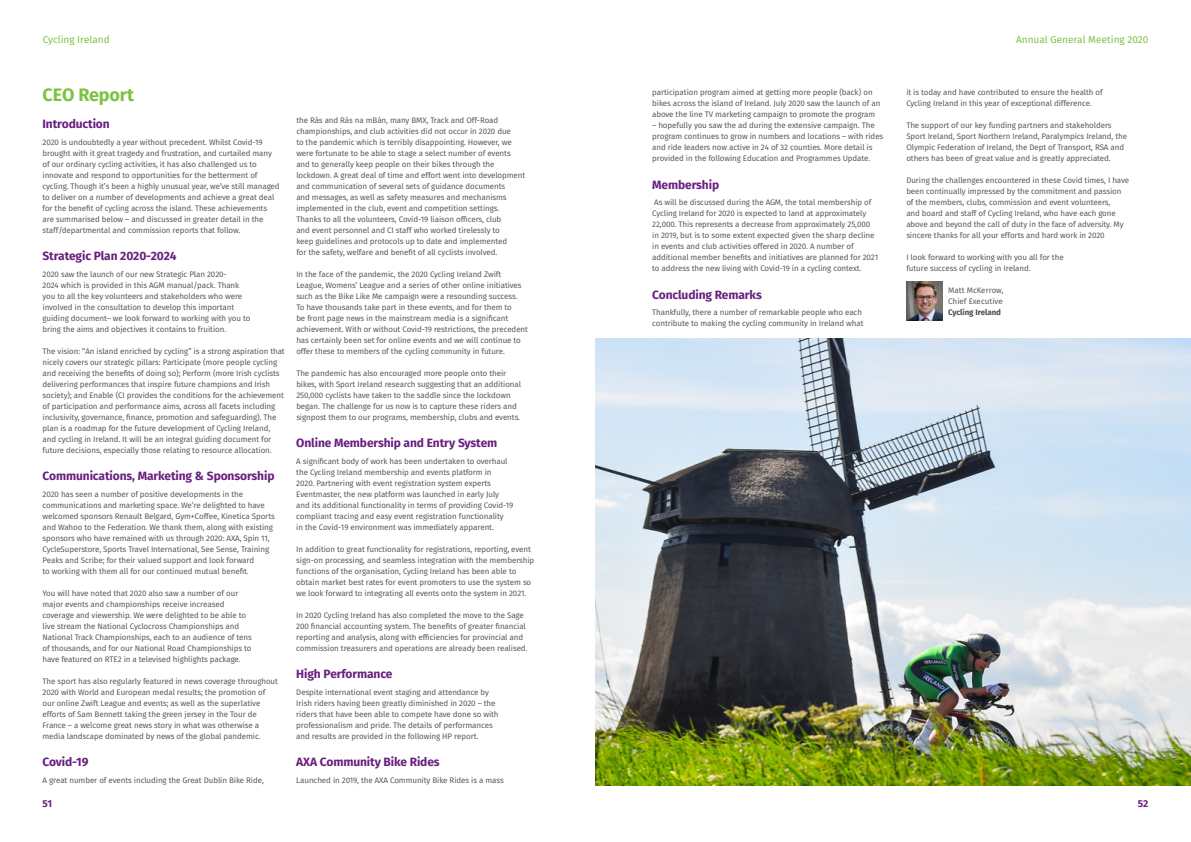
<style>
.page{position:relative;width:1191px;height:842px;background:#fff}
.page>*{position:absolute;margin:0;border:0;box-sizing:border-box;transform-origin:0 0}
.t1{font:700 18px "Fira Sans";letter-spacing:-.01em;color:#7dc242}
.t2{font:700 12px "Fira Sans";letter-spacing:-.01em;color:#69207e}
.t3{font:10px "Fira Sans";color:#7dc242}
.t4{font:700 10px "Fira Sans";color:#69207e}
.t5{font:8px/11px "Fira Sans";letter-spacing:-.01em;color:#4d4d4f}
.t6{font:700 8px "Fira Sans";letter-spacing:-.01em;color:#4d4d4f}
</style>
<div class="page">
<img style="left:595px;top:338px;width:596px;height:447px">
<img style="left:906px;top:281px;width:36px;height:40px">
<p class="t3" style="left:43px;top:31px;width:68px">Cycling Ireland</p>
<p class="t3" style="left:1016px;top:31px;width:134px">Annual General Meeting 2020</p>
<h1 class="t1" style="left:43px;top:79px;width:93px">CEO Report</h1>
<h2 class="t2" style="left:43px;top:114px;width:69px">Introduction</h2>
<p class="t5" style="left:43px;top:136px;width:239px">2020 is undoubtedly a year without precedent. Whilst Covid-19 brought with it great tragedy and frustration, and curtailed many of our ordinary cycling activities, it has also challenged us to innovate and respond to opportunities for the betterment of cycling. Though it’s been a highly unusual year, we’ve still managed to deliver on a number of developments and achieve a great deal for the benefit of cycling across the island. These achievements are summarised below – and discussed in greater detail in the staff/departmental and commission reports that follow.</p>
<h2 class="t2" style="left:43px;top:246px;width:136px">Strategic Plan 2020-2024</h2>
<p class="t5" style="left:43px;top:268px;width:209px">2020 saw the launch of our new Strategic Plan 2020-<br>2024 which is provided in this AGM manual/pack. Thank you to all the key volunteers and stakeholders who were involved in the consultation to develop this important guiding document– we look forward to working with you to bring the aims and objectives it contains to fruition.</p>
<p class="t5" style="left:43px;top:345px;width:244px">The vision: “An island enriched by cycling” is a strong aspiration that nicely covers our strategic pillars: Participate (more people cycling and receiving the benefits of doing so); Perform (more Irish cyclists delivering performances that inspire future champions and Irish society); and Enable (CI provides the conditions for the achievement of participation and performance aims, across all facets including inclusivity, governance, finance, promotion and safeguarding). The plan is a roadmap for the future development of Cycling Ireland, and cycling in Ireland. It will be an integral guiding document for future decisions, especially those relating to resource allocation.</p>
<h2 class="t2" style="left:43px;top:466px;width:233px">Communications, Marketing &amp; Sponsorship</h2>
<p class="t5" style="left:43px;top:488px;width:234px">2020 has seen a number of positive developments in the communications and marketing space. We’re delighted to have welcomed sponsors Renault Belgard, Gym+Coffee, Kinetica Sports and Wahoo to the Federation. We thank them, along with existing sponsors who have remained with us through 2020: AXA, Spin 11, CycleSuperstore, Sports Travel International, See Sense, Training Peaks and Scribe; for their valued support and look forward<br>to working with them all for our continued mutual benefit.</p>
<p class="t5" style="left:43px;top:587px;width:211px">You will have noted that 2020 also saw a number of our major events and championships receive increased coverage and viewership. We were delighted to be able to live stream the National Cyclocross Championships and National Track Championships, each to an audience of tens of thousands, and for our National Road Championships to have featured on RTE2 in a televised highlights package.</p>
<p class="t5" style="left:43px;top:675px;width:237px">The sport has also regularly featured in news coverage throughout 2020 with World and European medal results; the promotion of our online Zwift League and events; as well as the superlative efforts of Sam Bennett taking the green jersey in the Tour de France – a welcome great news story in what was otherwise a media landscape dominated by news of the global pandemic.</p>
<h2 class="t2" style="left:43px;top:752px;width:47px">Covid-19</h2>
<p class="t5" style="left:43px;top:774px;width:223px">A great number of events including the Great Dublin Bike Ride,</p>
<p class="t4" style="left:43px;top:795px;width:11px">51</p>
<p class="t5" style="left:296px;top:114px;width:230px">the Rás and Rás na mBán, many BMX, Track and Off-Road championships, and club activities did not occur in 2020 due<br>to the pandemic which is terribly disappointing. However, we were fortunate to be able to stage a select number of events and to generally keep people on their bikes through the lockdown. A great deal of time and effort went into development and communication of several sets of guidance documents<br>and messages, as well as safety measures and mechanisms implemented in the club, event and competition settings.<br>Thanks to all the volunteers, Covid-19 liaison officers, club<br>and event personnel and CI staff who worked tirelessly to<br>keep guidelines and protocols up to date and implemented<br>for the safety, welfare and benefit of all cyclists involved.</p>
<p class="t5" style="left:296px;top:268px;width:233px">In the face of the pandemic, the 2020 Cycling Ireland Zwift League, Womens’ League and a series of other online initiatives such as the Bike Like Me campaign were a resounding success.<br>To have thousands take part in these events, and for them to<br>be front page news in the mainstream media is a significant achievement. With or without Covid-19 restrictions, the precedent has certainly been set for online events and we will continue to offer these to members of the cycling community in future.</p>
<p class="t5" style="left:296px;top:367px;width:226px">The pandemic has also encouraged more people onto their bikes, with Sport Ireland research suggesting that an additional 250,000 cyclists have taken to the saddle since the lockdown began. The challenge for us now is to capture these riders and signpost them to our programs, membership, clubs and events.</p>
<h2 class="t2" style="left:296px;top:433px;width:202px">Online Membership and Entry System</h2>
<p class="t5" style="left:296px;top:455px;width:219px">A significant body of work has been undertaken to overhaul the Cycling Ireland membership and events platform in<br>2020. Partnering with event registration system experts Eventmaster, the new platform was launched in early July and its additional functionality in terms of providing Covid-19 compliant tracing and easy event registration functionality<br>in the Covid-19 environment was immediately apparent.</p>
<p class="t5" style="left:296px;top:543px;width:239px">In addition to great functionality for registrations, reporting, event sign-on processing, and seamless integration with the membership functions of the organisation, Cycling Ireland has been able to obtain market best rates for event promoters to use the system so we look forward to integrating all events onto the system in 2021.</p>
<p class="t5" style="left:296px;top:609px;width:233px">In 2020 Cycling Ireland has also completed the move to the Sage 200 financial accounting system. The benefits of greater financial reporting and analysis, along with efficiencies for provincial and commission treasurers and operations are already been realised.</p>
<h2 class="t2" style="left:296px;top:664px;width:98px">High Performance</h2>
<p class="t5" style="left:296px;top:686px;width:204px">Despite international event staging and attendance by Irish riders having been greatly diminished in 2020 – the riders that have been able to compete have done so with professionalism and pride. The details of performances and results are provided in the following HP report.</p>
<h2 class="t2" style="left:296px;top:752px;width:145px">AXA Community Bike Rides</h2>
<p class="t5" style="left:296px;top:774px;width:209px">Launched in 2019, the AXA Community Bike Rides is a mass</p>
<p class="t5" style="left:652px;top:87px;width:230px">participation program aimed at getting more people (back) on bikes across the island of Ireland. July 2020 saw the launch of an above the line TV marketing campaign to promote the program</p>
<p class="t5" style="left:652px;top:120px;width:233px">– hopefully you saw the ad during the extensive campaign. The program continues to grow in numbers and locations – with rides and ride leaders now active in 24 of 32 counties. More detail is provided in the following Education and Programmes Update.</p>
<h2 class="t2" style="left:652px;top:174px;width:68px">Membership</h2>
<p class="t5" style="left:652px;top:197px;width:227px">As will be discussed during the AGM, the total membership of Cycling Ireland for 2020 is expected to land at approximately 22,000. This represents a decrease from approximately 25,000 in 2019, but is to some extent expected given the sharp decline in events and club activities offered in 2020. A number of additional member benefits and initiatives are planned for 2021 to address the new living with Covid-19 in a cycling context.</p>
<h2 class="t2" style="left:652px;top:284px;width:111px">Concluding Remarks</h2>
<p class="t5" style="left:652px;top:307px;width:213px">Thankfully, there a number of remarkable people who each contribute to making the cycling community in Ireland what</p>
<p class="t5" style="left:906px;top:87px;width:198px">it is today and have contributed to ensure the health of<br>Cycling Ireland in this year of exceptional difference.</p>
<p class="t5" style="left:906px;top:120px;width:222px">The support of our key funding partners and stakeholders Sport Ireland, Sport Northern Ireland, Paralympics Ireland, the Olympic Federation of Ireland, the Dept of Transport, RSA and others has been of great value and is greatly appreciated.</p>
<p class="t5" style="left:906px;top:175px;width:224px">During the challenges encountered in these Covid times, I have been continually impressed by the commitment and passion of the members, clubs, commission and event volunteers,<br>and board and staff of Cycling Ireland, who have each gone above and beyond the call of duty in the face of adversity. My sincere thanks for all your efforts and hard work in 2020</p>
<p class="t5" style="left:906px;top:252px;width:159px">I look forward to working with you all for the future success of cycling in Ireland.</p>
<p class="t5" style="left:948px;top:285px;width:57px">Matt McKerrow,<br>Chief Executive</p>
<p class="t6" style="left:948px;top:306px;width:54px">Cycling Ireland</p>
<p class="t4" style="left:1138px;top:795px;width:12px">52</p>
</div>
